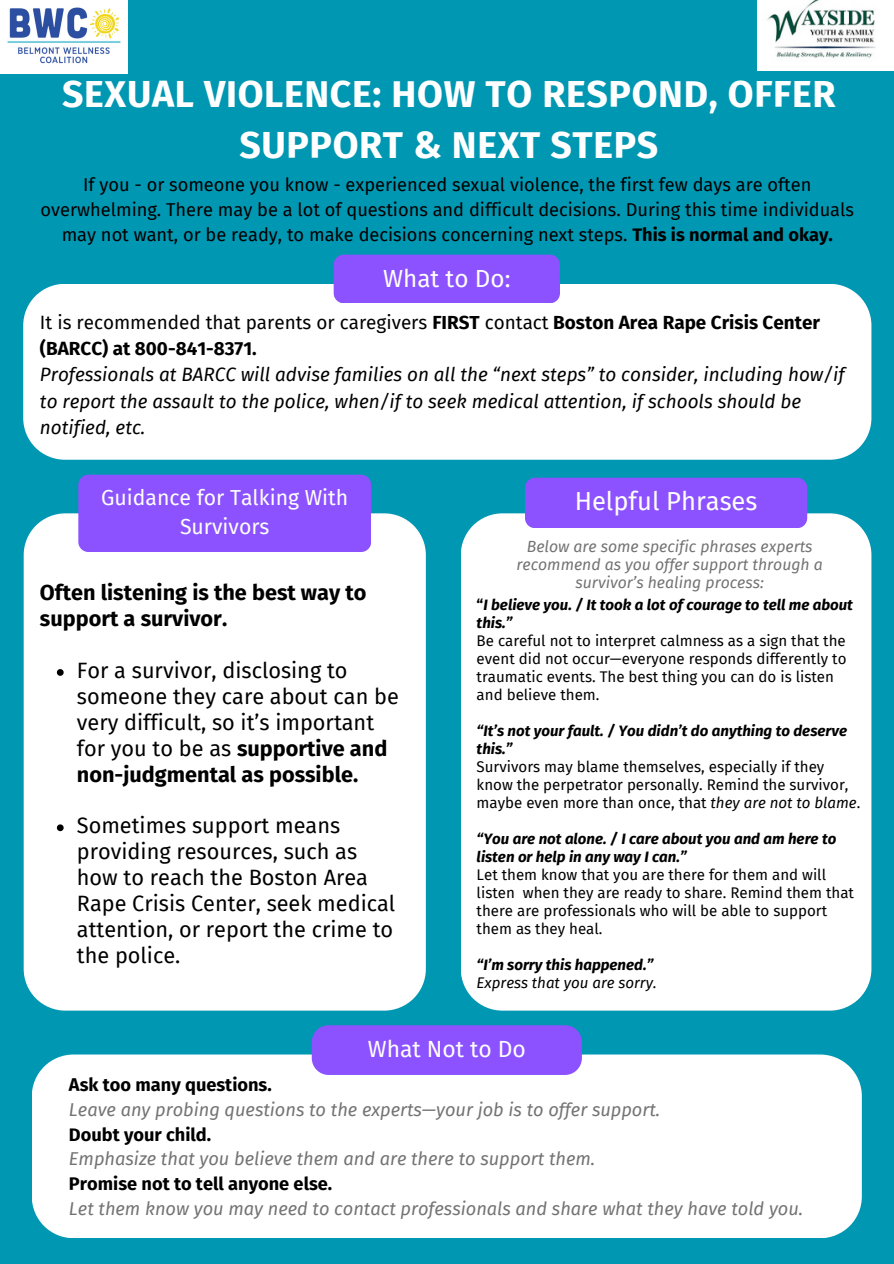
<style>
.page{position:relative;width:894px;height:1264px;background:#fff}
.page>*{position:absolute;margin:0;border:0;box-sizing:border-box;transform-origin:0 0}
.t1{font:700 37.5px/50.7px "Fira Sans";letter-spacing:.015em;color:#fff;text-align:center}
.t2{font:25.5px "Fira Sans";color:#fff}
.t3{font:24.15px "Fira Sans";color:#fff}
.t4{font:22.8px "Fira Sans";color:#fff}
.t5{font:21.75px/25.8px "Fira Sans";color:#000}
.t6{font:700 21.75px/25.8px "Fira Sans";color:#000}
.t7{font:21.15px/29.2px "Fira Sans";color:#fff;text-align:center}
.t8{font:italic 18.9px/26.4px "Fira Sans";color:#000}
.t9{font:italic 18.15px/24.8px "Fira Sans";color:#737373}
.t10{font:18.15px/24.8px "Fira Sans";color:#000;text-align:center}
.t11{font:italic 15.75px/18px "Fira Sans";color:#737373;text-align:center}
.t12{font:15px/18px "Fira Sans";color:#000}
.t13{font:italic 700 15px/18px "Fira Sans";color:#000}
.t14{font:italic 15px "Fira Sans";color:#000}
.s1{font-weight:700}
.s2{font-style:normal}
.s3{font-weight:700;font-style:normal}
.s4{font-style:italic}
.s5{font-weight:700;font-style:normal;color:#000}
</style>
<div class="page">
<div style="left:0;top:0;width:893px;height:1263px;background:#0097b2"></div>
<img style="left:0;top:0;width:127px;height:73px">
<img style="left:757px;top:0;width:136px;height:71px">
<div style="left:23px;top:284px;width:848px;height:176px;background:#fff"></div>
<div style="left:333px;top:255px;width:227px;height:48px;background:#8c52ff;border-radius:10px"></div>
<div style="left:24px;top:513px;width:402px;height:497px;background:#fff"></div>
<div style="left:78px;top:474px;width:293px;height:78px;background:#8c52ff;border-radius:10px"></div>
<svg style="left:57px;top:669px;width:7px;height:7px"></svg>
<svg style="left:57px;top:824px;width:7px;height:7px"></svg>
<div style="left:461px;top:513px;width:410px;height:497px;background:#fff"></div>
<div style="left:525px;top:477px;width:282px;height:51px;background:#8c52ff"></div>
<div style="left:32px;top:1054px;width:829px;height:184px;background:#fff"></div>
<div style="left:311px;top:1025px;width:270px;height:49px;background:#8c52ff;border-radius:17px"></div>
<h2 class="t1" style="left:62px;top:69px;width:774px">SEXUAL VIOLENCE: HOW TO RESPOND, OFFER<br>SUPPORT &amp; NEXT STEPS</h2>
<h5 class="t10" style="left:41px;top:173px;width:814px">If you - or someone you know - experienced sexual violence, the first few days are often overwhelming. There may be a lot of questions and difficult decisions. During this time individuals may not want, or be ready, to make decisions concerning next steps. <span class="s1">This is normal and okay.</span></h5>
<h1 class="t3" style="left:383px;top:265px;width:129px">What to Do:</h1>
<h5 class="t8" style="left:40px;top:309px;width:805px"><span class="s2">It is recommended that parents or caregivers</span> <span class="s3">FIRST</span> <span class="s2">contact</span> <span class="s3">Boston Area Rape Crisis Center (BARCC) at 800-841-8371.<br></span>Professionals at BARCC will advise families on all the “next steps” to consider, including how/if to report the assault to the police, when/if to seek medical attention, if schools should be notified, etc.</h5>
<h4 class="t7" style="left:101px;top:483px;width:249px">Guidance for Talking With<br>Survivors</h4>
<h3 class="t6" style="left:40px;top:580px;width:328px">Often listening is the best way to support a survivor.</h3>
<p class="t5" style="left:77px;top:658px;width:323px">For a survivor, disclosing to someone they care about can be very difficult, so it’s important for you to be as <span class="s1">supportive and non-judgmental as possible.</span></p>
<p class="t5" style="left:77px;top:813px;width:320px">Sometimes support means providing resources, such as how to reach the Boston Area<br>Rape Crisis Center, seek medical attention, or report the crime to the police.</p>
<p class="t2" style="left:574px;top:486px;width:184px">Helpful Phrases</p>
<p class="t11" style="left:516px;top:538px;width:308px">Below are some specific phrases experts recommend as you offer support through a survivor’s healing process:</p>
<h2 class="t13" style="left:476px;top:595px;width:378px"><span class="s2">“</span>I believe you. / It took a lot of courage to tell me about this.”</h2>
<p class="t12" style="left:476px;top:631px;width:371px">Be careful not to interpret calmness as a sign that the event did not occur—everyone responds differently to traumatic events. The best thing you can do is listen and believe them.</p>
<p class="t13" style="left:476px;top:721px;width:372px">“It’s not your fault. / You didn’t do anything to deserve this.”</p>
<p class="t12" style="left:476px;top:757px;width:385px">Survivors may blame themselves, especially if they know the perpetrator personally. Remind the survivor, maybe even more than once, that <span class="s4">they are not to blame</span>.</p>
<p class="t13" style="left:476px;top:829px;width:361px">“You are not alone. / I care about you and am here to listen or help in any way I can.”</p>
<p class="t12" style="left:476px;top:865px;width:379px">Let them know that you are there for them and will listen when they are ready to share. Remind them that there are professionals who will be able to support them as they heal.</p>
<p class="t13" style="left:476px;top:955px;width:178px">“I’m sorry this happened.”</p>
<p class="t14" style="left:476px;top:973px;width:181px">Express that you are sorry.</p>
<h4 class="t4" style="left:368px;top:1035px;width:159px">What Not to Do</h4>
<h5 class="t9" style="left:69px;top:1072px;width:735px"><span class="s5">Ask too many questions.<br></span>Leave any probing questions to the experts—your job is to offer support.<br><span class="s5">Doubt your child.<br></span>Emphasize that you believe them and are there to support them.<br><span class="s5">Promise not to tell anyone else.<br></span>Let them know you may need to contact professionals and share what they have told you.</h5>
</div>
